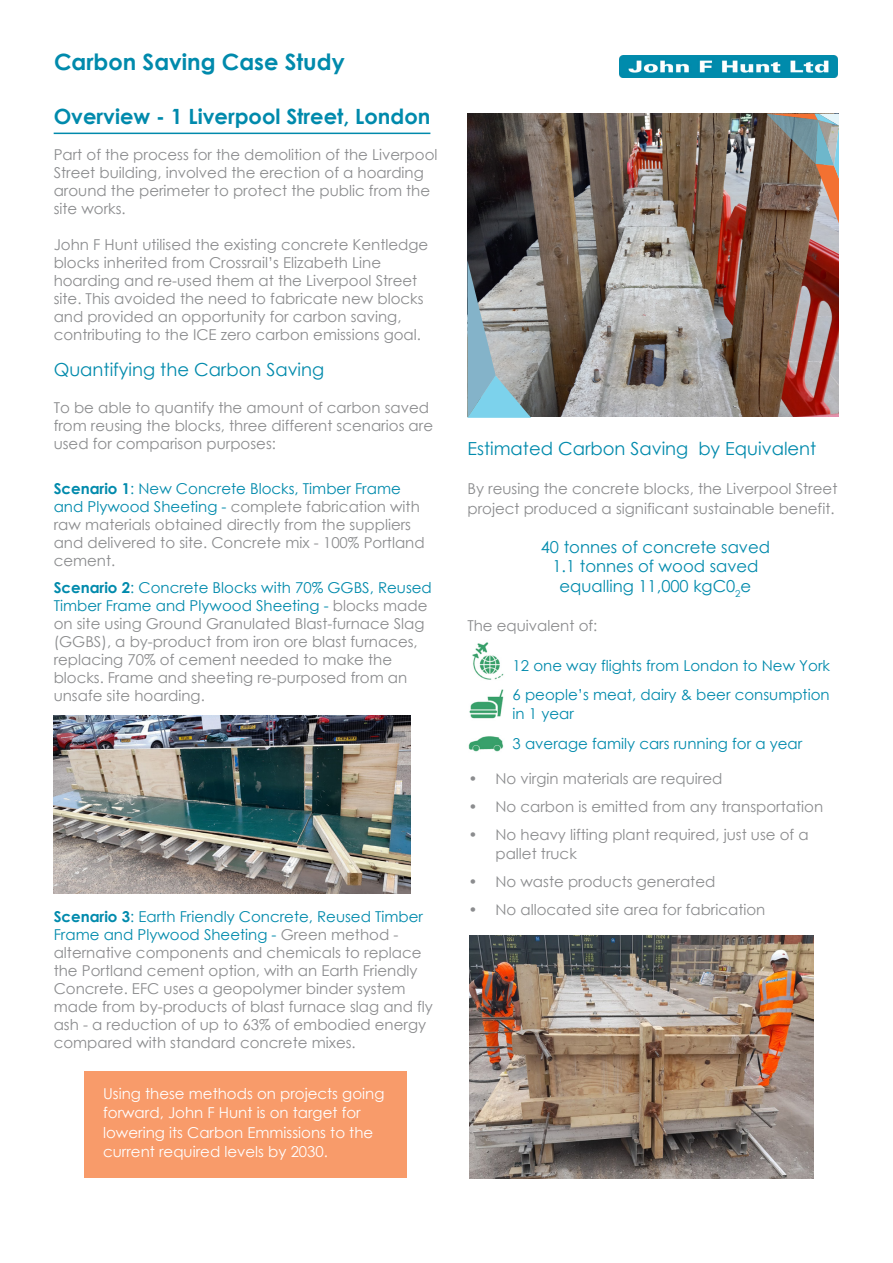
<style>
.page{position:relative;width:893px;height:1263px;background:#fff}
.page>*{position:absolute;margin:0;border:0;box-sizing:border-box;transform-origin:0 0}
.Titles___Cover{font:700 22.5px "Century Gothic";color:#008aac}
.Sub_Titles{font:700 21px "Century Gothic";color:#008aac}
.Body_Text{font:18px "Century Gothic";color:#008aac}
.Body_Text-2{font:16.5px "Century Gothic";color:#008aac}
.Body_Text-3{font:15px/18px "Century Gothic";color:#8b8c8e}
.Body_Text-4{font:15px/19.5px "Century Gothic";color:#fff}
.Body_Text-5{font:15px/19.5px "Century Gothic";color:#008aac}
.s1{font-weight:700;color:#008aac}
.s2{color:#008aac}
</style>
<div class="page">
<img style="left:467px;top:113px;width:372px;height:304px">
<svg style="left:767px;top:114px;width:72px;height:109px;background:#8d8074"></svg>
<svg style="left:467px;top:261px;width:64px;height:157px;background:#8da3ab"></svg>
<hr style="left:54px;top:133px;width:376px;height:1px;background:#008aac">
<img style="left:620px;top:56px;width:218px;height:22px">
<img style="left:54px;top:716px;width:357px;height:177px">
<img style="left:470px;top:935px;width:343px;height:243px">
<img style="left:468px;top:642px;width:36px;height:110px">
<div style="left:84px;top:1071px;width:323px;height:107px;background:#f89b6a"></div>
<p class="Titles___Cover" style="left:54px;top:45px;width:292px">Carbon Saving Case Study</p>
<p class="Sub_Titles" style="left:54px;top:101px;width:378px">Overview - 1 Liverpool Street, London</p>
<p class="Body_Text-3" style="left:54px;top:146px;width:385px">Part of the process for the demolition of the Liverpool Street building, involved the erection of a hoarding around the perimeter to protect the public from the site works.</p>
<p class="Body_Text-3" style="left:54px;top:236px;width:376px">John F Hunt utilised the existing concrete Kentledge blocks inherited from Crossrail’s Elizabeth Line hoarding and re-used them at the Liverpool Street site. This avoided the need to fabricate new blocks and provided an opportunity for carbon saving, contributing to the ICE zero carbon emissions goal.</p>
<p class="Body_Text" style="left:54px;top:357px;width:272px">Quantifying the Carbon Saving</p>
<p class="Body_Text-3" style="left:54px;top:399px;width:381px">To be able to quantify the amount of carbon saved from reusing the blocks, three different scenarios are used for comparison purposes:</p>
<p class="Body_Text-3" style="left:54px;top:479px;width:373px"><span class="s1">Scenario 1</span><span class="s2">: New Concrete Blocks, Timber Frame and Plywood Sheeting -</span> complete fabrication with raw materials obtained directly from the suppliers and delivered to site. Concrete mix - 100% Portland cement.</p>
<p class="Body_Text-3" style="left:54px;top:578px;width:380px"><span class="s1">Scenario 2</span><span class="s2">: Concrete Blocks with 70% GGBS, Reused Timber Frame and Plywood Sheeting -</span> blocks made on site using Ground Granulated Blast-furnace Slag (GGBS), a by-product from iron ore blast furnaces, replacing 70% of cement needed to make the blocks. Frame and sheeting re-purposed from an unsafe site hoarding.</p>
<p class="Body_Text-3" style="left:54px;top:907px;width:381px"><span class="s1">Scenario 3</span><span class="s2">: Earth Friendly Concrete, Reused Timber Frame and Plywood Sheeting -</span> Green method - alternative components and chemicals to replace the Portland cement option, with an Earth Friendly Concrete. EFC uses a geopolymer binder system made from by-products of blast furnace slag and fly ash - a reduction of up to 63% of embodied energy compared with standard concrete mixes.</p>
<p class="Body_Text-4" style="left:103px;top:1083px;width:283px">Using these methods on projects going forward, John F Hunt is on target for lowering its Carbon Emmissions to the current required levels by 2030.</p>
<p class="Body_Text" style="left:467px;top:436px;width:350px">Estimated Carbon Saving by Equivalent</p>
<p class="Body_Text-3" style="left:467px;top:479px;width:371px;line-height:19.5px">By reusing the concrete blocks, the Liverpool Street project produced a significant sustainable benefit.</p>
<p class="Body_Text-2" style="left:541px;top:535px;width:231px">40 tonnes of concrete saved</p>
<p class="Body_Text-2" style="left:552px;top:555px;width:208px">1.1 tonnes of wood saved</p>
<p class="Body_Text-2" style="left:560px;top:574px;width:193px">equalling 11,000 kgC0<sub>2</sub>e</p>
<p class="Body_Text-3" style="left:467px;top:616px;width:131px">The equivalent of:</p>
<p class="Body_Text-5" style="left:513px;top:655px;width:319px">12 one way flights from London to New York</p>
<p class="Body_Text-5" style="left:513px;top:684px;width:319px">6 people’s meat, dairy &amp; beer consumption in 1 year</p>
<p class="Body_Text-5" style="left:513px;top:734px;width:291px">3 average family cars running for a year</p>
<p class="Body_Text-3" style="left:468px;top:769px;width:256px">• No virgin materials are required</p>
<p class="Body_Text-3" style="left:468px;top:797px;width:356px">• No carbon is emitted from any transportation</p>
<p class="Body_Text-3" style="left:495px;top:824px;width:315px;line-height:19.5px;text-indent:-27px">• No heavy lifting plant required, just use of a pallet truck</p>
<p class="Body_Text-3" style="left:468px;top:872px;width:248px">• No waste products generated</p>
<p class="Body_Text-3" style="left:468px;top:900px;width:298px">• No allocated site area for fabrication</p>
</div>
